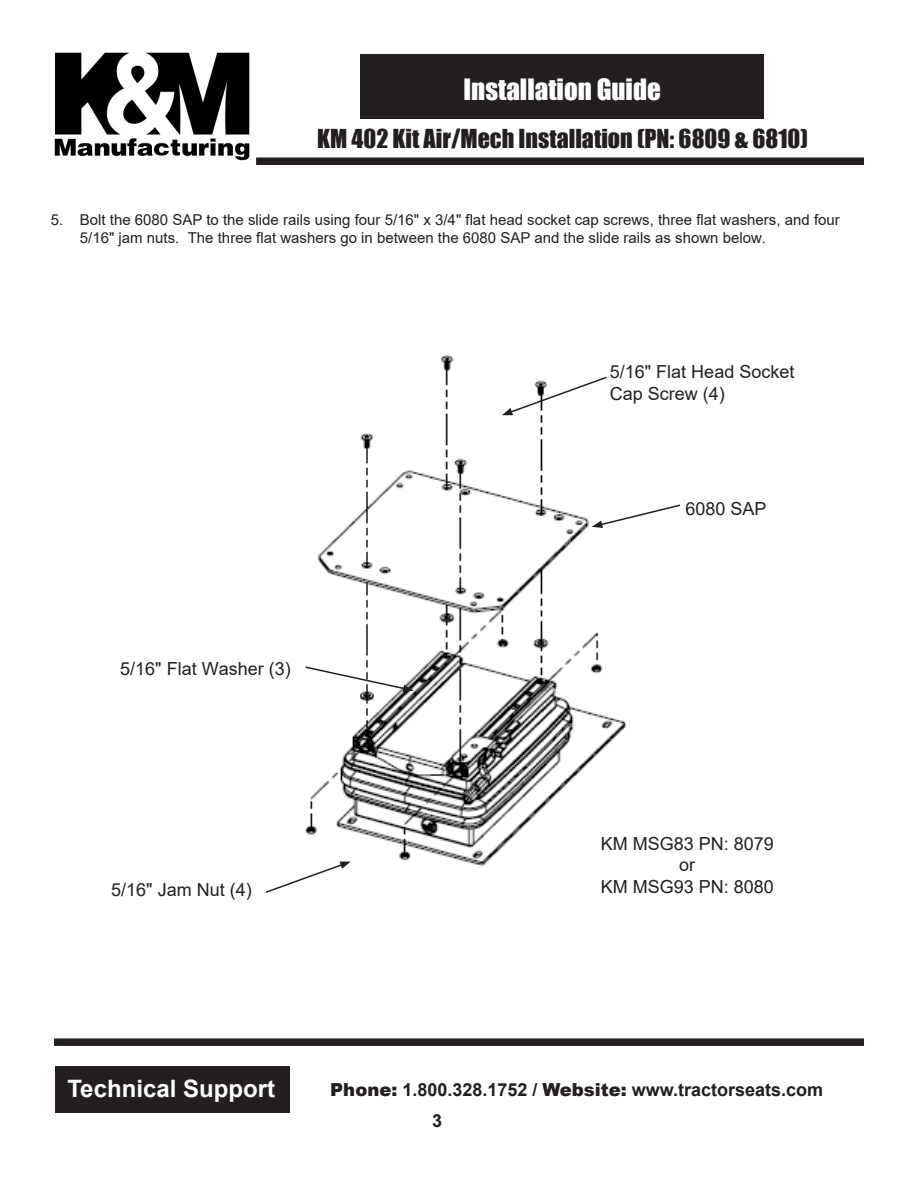
<style>
.page{position:relative;width:918px;height:1188px;background:#fff}
.page>*{position:absolute;margin:0;border:0;box-sizing:border-box;transform-origin:0 0}
.t1{font:27px "Impact";color:#fff}
.t2{font:24px "Impact";color:#231f20}
.t3{font:700 24px "Arial";color:#fff}
.Paragraph_Style_1{font:18px/21.6px "Arial";color:#231f20;text-align:center}
.Paragraph_Style_1-2{font:700 18px "Arial";color:#231f20}
.t4{font:15px/18px "Arial";color:#231f20}
.s1{font-weight:900}
</style>
<div class="page">
<img style="left:305px;top:354px;width:322px;height:513px">
<div style="left:361px;top:54px;width:403px;height:64px;background:#231f20"></div>
<div style="left:256px;top:158px;width:608px;height:7px;background:#231f20"></div>
<div style="left:54px;top:1038px;width:810px;height:8px;background:#231f20"></div>
<img style="left:54px;top:52px;width:196px;height:109px">
<div style="left:55px;top:1066px;width:235px;height:47px;background:#231f20"></div>
<svg style="left:502px;top:375px;width:106px;height:40px"></svg>
<svg style="left:305px;top:665px;width:109px;height:27px"></svg>
<svg style="left:266px;top:862px;width:85px;height:31px"></svg>
<svg style="left:592px;top:503px;width:89px;height:25px"></svg>
<p class="t1" style="left:464px;top:68px;width:199px">Installation Guide</p>
<p class="t2" style="left:317px;top:120px;width:492px">KM 402 Kit Air/Mech Installation (PN: 6809 &amp; 6810)</p>
<p class="t4" style="left:80px;top:211px;width:761px;text-indent:-29px">5. Bolt the 6080 SAP to the slide rails using four 5/16" x 3/4" flat head socket cap screws, three flat washers, and four<br>5/16" jam nuts. The three flat washers go in between the 6080 SAP and the slide rails as shown below.</p>
<p class="Paragraph_Style_1" style="left:610px;top:361px;width:186px;text-align:left">5/16" Flat Head Socket<br>Cap Screw (4)</p>
<p class="Paragraph_Style_1" style="left:120px;top:658px;width:172px">5/16" Flat Washer (3)</p>
<p class="Paragraph_Style_1" style="left:686px;top:497px;width:83px">6080 SAP</p>
<p class="Paragraph_Style_1" style="left:601px;top:832px;width:175px">KM MSG83 PN: 8079 or</p>
<p class="Paragraph_Style_1" style="left:111px;top:879px;width:142px">5/16" Jam Nut (4)</p>
<p class="Paragraph_Style_1" style="left:601px;top:875px;width:175px">KM MSG93 PN: 8080</p>
<p class="t3" style="left:67px;top:1071px;width:209px">Technical Support</p>
<p class="Paragraph_Style_1-2" style="left:330px;top:1077px;width:494px"><span class="s1">Phone:</span> 1.800.328.1752 / <span class="s1">Website:</span> www.tractorseats.com</p>
<p class="Paragraph_Style_1-2" style="left:432px;top:1108px;width:12px">3</p>
</div>
